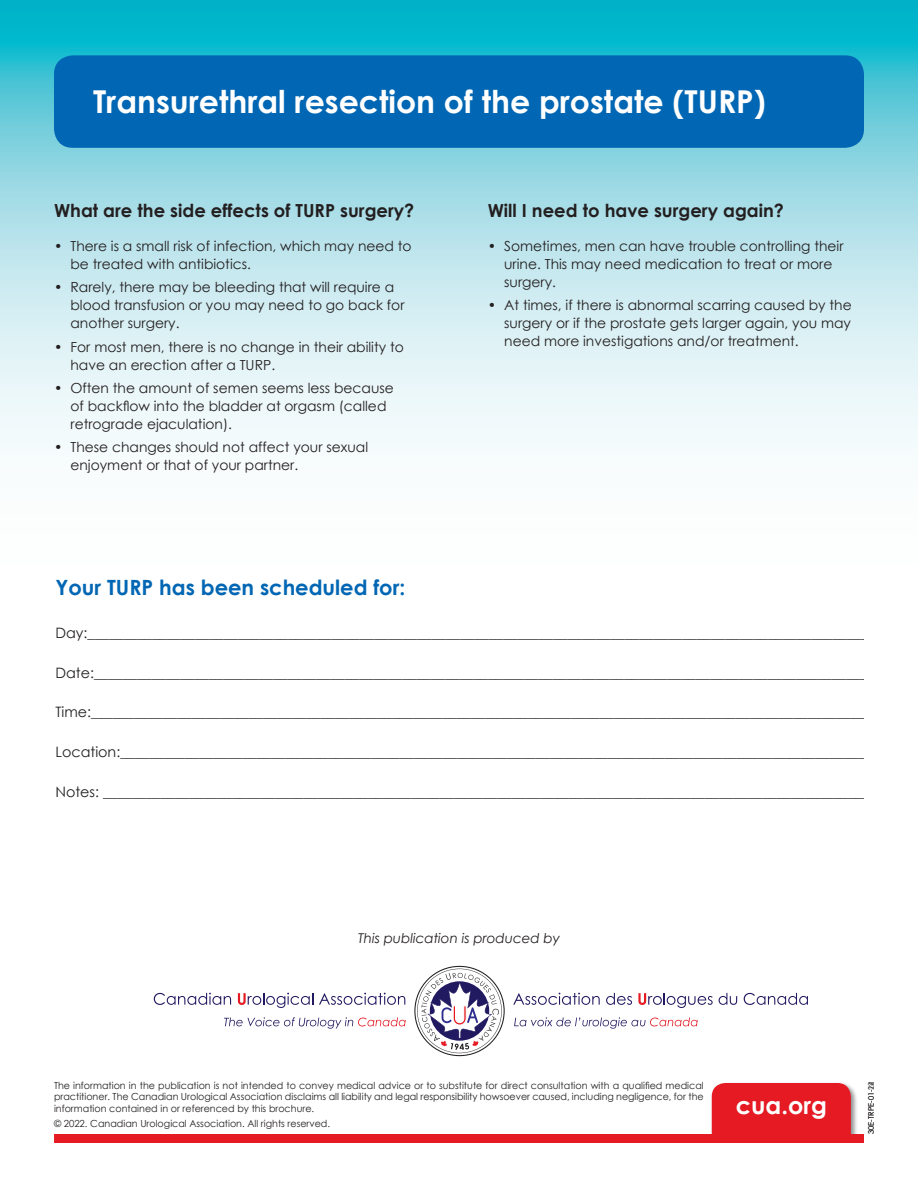
<style>
.page{position:relative;width:918px;height:1188px;background:#fff}
.page>*{position:absolute;margin:0;border:0;box-sizing:border-box;transform-origin:0 0}
.t1{font:700 31.5px "Century Gothic";color:#fff}
.t2{font:700 24px "Century Gothic";color:#fff}
.t3{font:700 21px "Century Gothic";color:#0166b3}
.t4{font:700 18px "Century Gothic";color:#231f20}
.t5{font:14.4px "Century Gothic";color:#231f20}
.t6{font:13.8px/18px "Century Gothic";color:#231f20}
.t7{font:italic 13.5px "Century Gothic";color:#231f20}
.t8{font:9.75px/11.7px "Century Gothic";color:#231f20;text-align:justify}
.t9{font:7.5px "Century Gothic";color:#231f20}
</style>
<div class="page">
<div style="left:710px;top:1081px;width:148px;height:95px;background:#231f20;opacity:.5"></div>
<div style="left:712px;top:1083px;width:139px;height:85px;background:#e51a23;border-radius:14px"></div>
<div style="left:0;top:1134px;width:918px;height:54px;background:#fff"></div>
<div style="left:54px;top:1134px;width:810px;height:9px;background:#e51a23"></div>
<svg style="left:154px;top:993px;width:77px;height:12px"></svg>
<svg style="left:238px;top:993px;width:75px;height:15px"></svg>
<svg style="left:319px;top:993px;width:86px;height:12px"></svg>
<svg style="left:224px;top:1017px;width:182px;height:12px"></svg>
<svg style="left:513px;top:993px;width:87px;height:12px"></svg>
<svg style="left:606px;top:993px;width:26px;height:12px"></svg>
<svg style="left:638px;top:993px;width:75px;height:15px"></svg>
<svg style="left:719px;top:993px;width:18px;height:12px"></svg>
<svg style="left:744px;top:993px;width:64px;height:12px"></svg>
<svg style="left:514px;top:1017px;width:184px;height:12px"></svg>
<svg style="left:414px;top:966px;width:91px;height:90px"></svg>
<svg style="left:0;top:0;width:918px;height:450px;background:#a8e1ea"></svg>
<div style="left:54px;top:55px;width:810px;height:93px;background:#0166b3;border-radius:19px"></div>
<p class="t1" style="left:93px;top:82px;width:674px">Transurethral resection of the prostate (TURP)</p>
<p class="t4" style="left:54px;top:199px;width:362px">What are the side effects of TURP surgery?</p>
<p class="t6" style="left:70px;top:237px;width:343px;text-indent:-16px">• There is a small risk of infection, which may need to be treated with antibiotics.</p>
<p class="t6" style="left:70px;top:278px;width:336px;text-indent:-16px">• Rarely, there may be bleeding that will require a blood transfusion or you may need to go back for another surgery.</p>
<p class="t6" style="left:70px;top:337px;width:335px;text-indent:-16px">• For most men, there is no change in their ability to have an erection after a TURP.</p>
<p class="t6" style="left:70px;top:379px;width:325px;text-indent:-16px">• Often the amount of semen seems less because of backflow into the bladder at orgasm (called retrograde ejaculation).</p>
<p class="t6" style="left:70px;top:438px;width:299px;text-indent:-16px">• These changes should not affect your sexual enjoyment or that of your partner.</p>
<p class="t4" style="left:488px;top:199px;width:298px">Will I need to have surgery again?</p>
<p class="t6" style="left:504px;top:237px;width:341px;text-indent:-16px">• Sometimes, men can have trouble controlling their urine. This may need medication to treat or more surgery.</p>
<p class="t6" style="left:504px;top:296px;width:349px;text-align:justify;text-indent:-16px">• At times, if there is abnormal scarring caused by the surgery or if the prostate gets larger again, you may need more investigations and/or treatment.</p>
<p class="t3" style="left:55px;top:574px;width:351px">Your TURP has been scheduled for:</p>
<p class="t5" style="left:55px;top:622px;width:821px">Day:______________________________________________________________________________________________________________</p>
<p class="t5" style="left:55px;top:662px;width:828px">Date:______________________________________________________________________________________________________________</p>
<p class="t5" style="left:55px;top:702px;width:825px">Time:______________________________________________________________________________________________________________</p>
<p class="t5" style="left:55px;top:742px;width:818px">Location:_________________________________________________________________________________________________________</p>
<p class="t5" style="left:55px;top:782px;width:837px">Notes: ______________________________________________________________________________________________________________</p>
<p class="t7" style="left:358px;top:930px;width:203px">This publication is produced by</p>
<p class="t8" style="left:54px;top:1079px;width:651px">The information in the publication is not intended to convey medical advice or to substitute for direct consultation with a qualified medical practitioner. The Canadian Urological Association disclaims all liability and legal responsibility howsoever caused, including negligence, for the information contained in or referenced by this brochure.</p>
<p class="t8" style="left:54px;top:1117px;width:278px">© 2022. Canadian Urological Association. All rights reserved.</p>
<p class="t2" style="left:736px;top:1090px;width:93px">cua.org</p>
<p class="t9" style="left:866px;top:1090px;width:10px;rotate:-90deg">14</p>
<p class="t9" style="left:866px;top:1134px;width:54px;rotate:-90deg">30E-TRPE-01-22</p>
</div>
